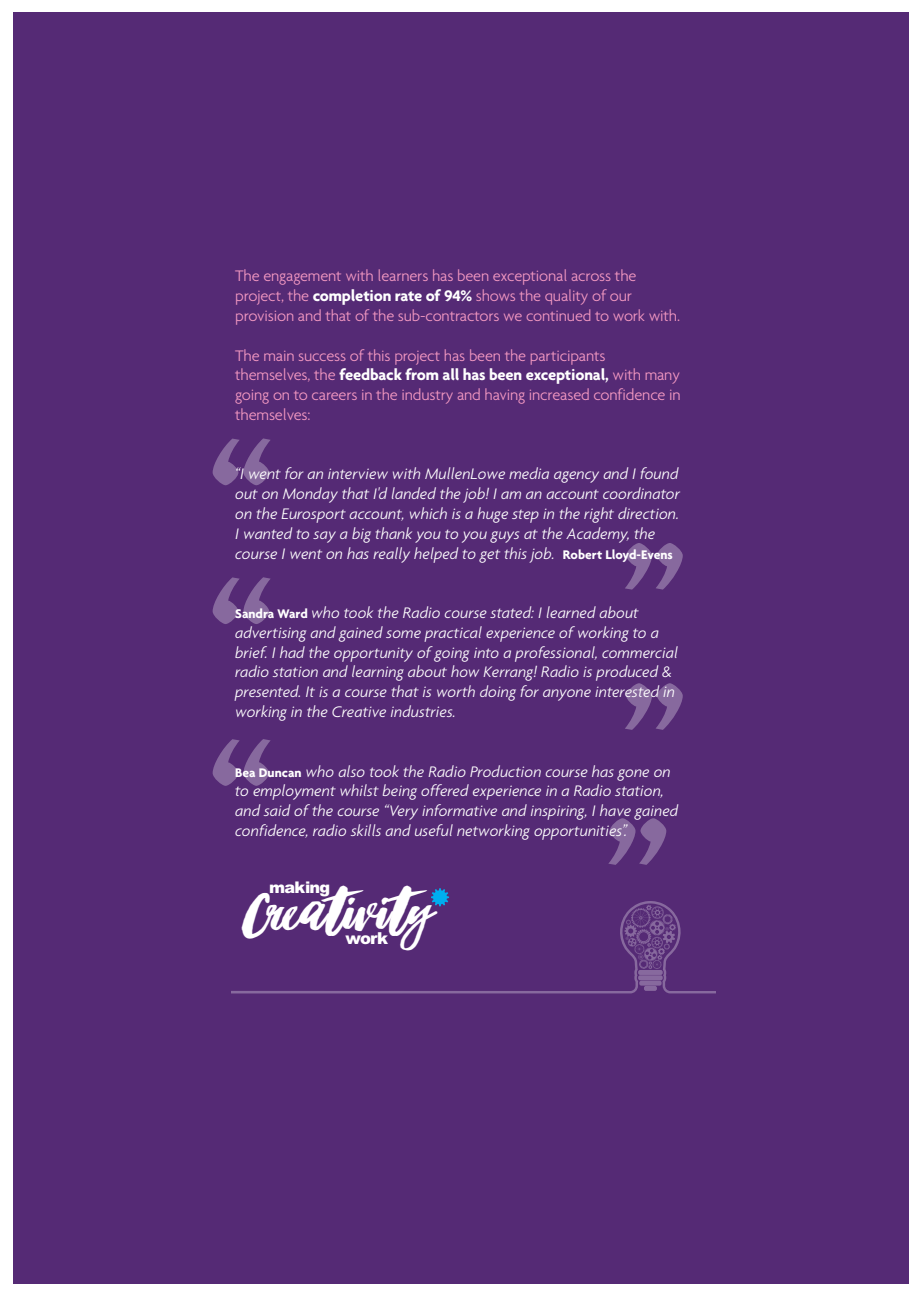
<style>
.page{position:relative;width:920px;height:1290px;background:#fff}
.page>*{position:absolute;margin:0;border:0;box-sizing:border-box;transform-origin:0 0}
.t1{font:700 155.55px/138.8px "Agenda";color:rgb(255 255 255/.3)}
.t2{font:46.05px "Hubster";color:#fff}
.t3{font:italic 300 16.5px/19.8px "Agenda";color:#fff}
.t4{font:300 16.5px/19.8px "Agenda";letter-spacing:-.01em;color:#f499c2}
.t5{font:900 16.5px "Arial";color:#fff}
.t6{font:900 16.05px "Arial";letter-spacing:-.045em;color:#fff}
.s1{font-weight:700;color:#fff}
.s2{font-weight:700;font-style:normal;font-size:13.5px}
</style>
<div class="page">
<div style="left:13px;top:12px;width:896px;height:1272px;background:#552a75"></div>
<svg style="left:232px;top:888px;width:484px;height:105px"></svg>
<p class="t4" style="left:235px;top:266px;width:446px">The engagement with learners has been exceptional across the project, the <span class="s1">completion rate of 94%</span> shows the quality of our provision and that of the sub-contractors we continued to work with.</p>
<p class="t4" style="left:235px;top:345px;width:447px">The main success of this project has been the participants themselves, the <span class="s1">feedback from all has been exceptional,</span> with many going on to careers in the industry and having increased confidence in themselves:</p>
<h1 class="t1" style="left:210px;top:427px;width:64px">“ “</h1>
<p class="t3" style="left:235px;top:464px;width:446px">“I went for an interview with MullenLowe media agency and I found out on Monday that I'd landed the job! I am an account coordinator on the Eurosport account, which is a huge step in the right direction.<br>I wanted to say a big thank you to you guys at the Academy, the course I went on has really helped to get this job. <span class="s2">Robert Lloyd-Evens</span></p>
<h1 class="t1" style="left:622px;top:532px;width:64px">”</h1>
<p class="t3" style="left:235px;top:602px;width:444px"><span class="s2">Sandra Ward</span> who took the Radio course stated: I learned about advertising and gained some practical experience of working to a brief. I had the opportunity of going into a professional, commercial radio station and learning about how Kerrang! Radio is produced &amp; presented. It is a course that is worth doing for anyone interested in working in the Creative industries.</p>
<h1 class="t1" style="left:622px;top:673px;width:64px">”</h1>
<h1 class="t1" style="left:210px;top:728px;width:64px">“</h1>
<p class="t3" style="left:235px;top:761px;width:445px"><span class="s2">Bea Duncan</span> who also took the Radio Production course has gone on to employment whilst being offered experience in a Radio station, and said of the course “Very informative and inspiring, I have gained confidence, radio skills and useful networking opportunities”.</p>
<h1 class="t1" style="left:606px;top:808px;width:64px">”</h1>
<p class="t6" style="left:269px;top:878px;width:62px">making</p>
<h2 class="t2" style="left:246px;top:882px;width:191px">Creativity</h2>
<p class="t5" style="left:346px;top:929px;width:44px">work</p>
</div>
